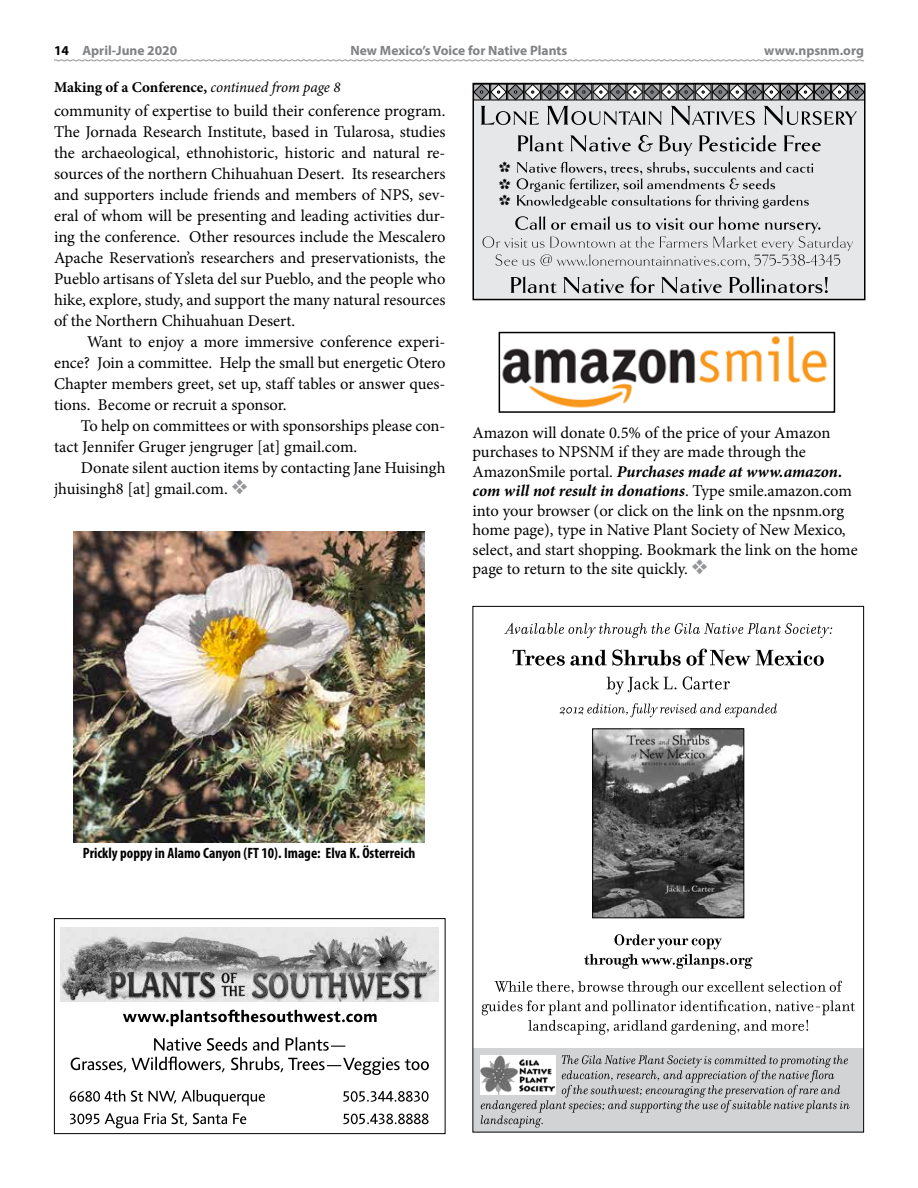
<style>
.page{position:relative;width:918px;height:1188px;background:#fff}
.page>*{position:absolute;margin:0;border:0;box-sizing:border-box;transform-origin:0 0}
.t1{font:16.5px/21px "Minion Pro";color:#000}
.t2{font:700 condensed 15px "Myriad Pro";color:#000}
.t3{font:700 15px "Minion Pro";letter-spacing:-.005em;color:#000}
.t4{font:700 13.5px "Myriad Pro";color:#808285}
.s1{color:#000}
.s2{font-weight:400;font-style:italic}
.s3{color:#939598}
.s4{font-weight:700;font-style:italic}
</style>
<div class="page">
<svg style="left:54px;top:59px;width:810px;height:3px"></svg>
<svg style="left:504px;top:623px;width:328px;height:15px"></svg>
<svg style="left:513px;top:649px;width:311px;height:17px"></svg>
<svg style="left:607px;top:676px;width:123px;height:18px"></svg>
<svg style="left:559px;top:703px;width:218px;height:14px"></svg>
<img style="left:594px;top:731px;width:148px;height:185px">
<div style="left:592px;top:729px;width:152px;height:189px;border:1px solid #000"></div>
<svg style="left:584px;top:934px;width:169px;height:35px"></svg>
<svg style="left:482px;top:981px;width:373px;height:54px"></svg>
<div style="left:473px;top:1048px;width:390px;height:84px;background:#d1d3d4"></div>
<svg style="left:481px;top:1055px;width:369px;height:73px"></svg>
<div style="left:473px;top:84px;width:392px;height:216px;background:#e6e7e8"></div>
<div style="left:472px;top:83px;width:394px;height:217px;border:2px solid #000"></div>
<div style="left:474px;top:84px;width:15px;height:16px;background:#bcbec0"></div>
<div style="left:473px;top:84px;width:17px;height:16px;border:1px solid #000"></div>
<svg style="left:474px;top:84px;width:15px;height:16px"></svg>
<div style="left:474px;top:84px;width:16px;height:16px;border:1px solid #000;border-radius:50%"></div>
<svg style="left:480px;top:83px;width:385px;height:42px"></svg>
<svg style="left:517px;top:162px;width:297px;height:47px"></svg>
<svg style="left:518px;top:135px;width:303px;height:21px"></svg>
<svg style="left:511px;top:277px;width:317px;height:16px"></svg>
<svg style="left:483px;top:216px;width:370px;height:53px"></svg>
<img style="left:502px;top:335px;width:326px;height:73px">
<div style="left:499px;top:332px;width:336px;height:81px;border:2px solid #000"></div>
<img style="left:74px;top:531px;width:350px;height:311px">
<div style="left:54px;top:918px;width:392px;height:216px;border:1px solid #000"></div>
<img style="left:61px;top:927px;width:378px;height:75px">
<svg style="left:123px;top:1010px;width:254px;height:16px"></svg>
<svg style="left:154px;top:1037px;width:191px;height:14px"></svg>
<svg style="left:71px;top:1057px;width:358px;height:18px"></svg>
<svg style="left:70px;top:1090px;width:359px;height:16px"></svg>
<svg style="left:70px;top:1113px;width:359px;height:15px"></svg>
<p class="t4" style="left:54px;top:42px;width:125px"><span class="s1">14</span> April-June 2020</p>
<p class="t4" style="left:351px;top:42px;width:218px">New Mexico’s Voice for Native Plants</p>
<p class="t4" style="left:764px;top:42px;width:101px">www.npsnm.org</p>
<p class="t3" style="left:54px;top:77px;width:288px">Making of a Conference, <span class="s2">continued from page 8</span></p>
<p class="t1" style="left:54px;top:101px;width:393px;text-align:justify">community of expertise to build their conference program.<br>The Jornada Research Institute, based in Tularosa, studies the archaeological, ethnohistoric, historic and natural re&shy;sources of the northern Chihuahuan Desert. Its researchers and supporters include friends and members of NPS, sev&shy;eral of whom will be presenting and leading activities dur&shy;ing the conference. Other resources include the Mescalero Apache Reservation’s researchers and preservationists, the Pueblo artisans of Ysleta del sur Pueblo, and the people who hike, explore, study, and support the many natural resources of the Northern Chihuahuan Desert.</p>
<p class="t1" style="left:54px;top:332px;width:393px;text-align:justify;text-indent:33px">Want to enjoy a more immersive conference experi&shy;ence? Join a committee. Help the small but energetic Otero Chapter members greet, set up, staff tables or answer ques&shy;tions. Become or recruit a sponsor.</p>
<p class="t1" style="left:54px;top:416px;width:393px;text-indent:27px">To help on committees or with sponsorships please con&shy;tact Jennifer Gruger jengruger [at] gmail.com.</p>
<p class="t1" style="left:54px;top:458px;width:393px;text-indent:27px">Donate silent auction items by contacting Jane Huisingh jhuisingh8 [at] gmail.com. <span class="s3">❖</span></p>
<p class="t1" style="left:472px;top:423px;width:387px;line-height:19.5px">Amazon will donate 0.5% of the price of your Amazon purchases to NPSNM if they are made through the AmazonSmile portal. <span class="s4">Purchases made at www.amazon. com will not result in donations</span>. Type smile.amazon.com into your browser (or click on the link on the npsnm.org home page), type in Native Plant Society of New Mexico, select, and start shopping. Bookmark the link on the home page to return to the site quickly. <span class="s3">❖</span></p>
<p class="t2" style="left:83px;top:844px;width:334px">Prickly poppy in Alamo Canyon (FT 10). Image: Elva K. Österreich</p>
</div>
